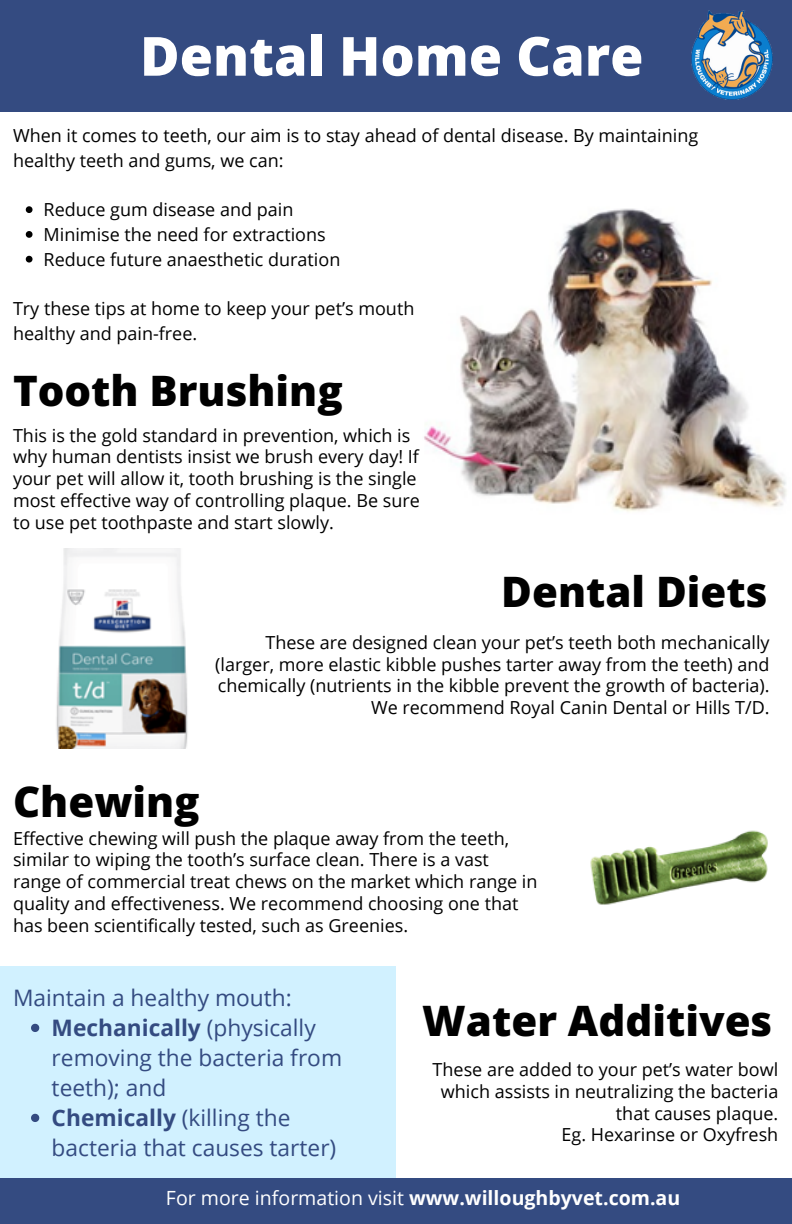
<style>
.page{position:relative;width:792px;height:1224px;background:#fff}
.page>*{position:absolute;margin:0;border:0;box-sizing:border-box;transform-origin:0 0}
.t1{font:800 54px "Open Sans";color:#fff}
.t2{font:800 42px "Open Sans";color:#000}
.t3{font:22.7px/30px "Open Sans";color:#344b81}
.t4{font:700 19.6px "Open Sans";color:#fff}
.t5{font:18px/21.8px "Open Sans";color:#000}
.s1{font-weight:700}
.s2{font-weight:400}
</style>
<div class="page">
<img style="left:424px;top:208px;width:363px;height:304px">
<div style="left:0;top:966px;width:396px;height:213px;background:#d1f1ff"></div>
<div style="left:0;top:1178px;width:792px;height:46px;background:#344b81"></div>
<img style="left:56px;top:548px;width:132px;height:200px">
<div style="left:0;top:0;width:792px;height:111px;background:#344b81"></div>
<img style="left:691px;top:10px;width:82px;height:90px">
<img style="left:590px;top:830px;width:178px;height:75px">
<svg style="left:31px;top:1024px;width:8px;height:8px"></svg>
<svg style="left:31px;top:1114px;width:8px;height:8px"></svg>
<svg style="left:26px;top:206px;width:7px;height:7px"></svg>
<svg style="left:26px;top:231px;width:7px;height:7px"></svg>
<svg style="left:26px;top:256px;width:7px;height:7px"></svg>
<p class="t1" style="left:140px;top:18px;width:505px">Dental Home Care</p>
<p class="t5" style="left:13px;top:122px;width:687px;line-height:24.8px">When it comes to teeth, our aim is to stay ahead of dental disease. By maintaining healthy teeth and gums, we can:</p>
<p class="t5" style="left:44px;top:198px;width:251px">Reduce gum disease and pain</p>
<p class="t5" style="left:44px;top:223px;width:284px">Minimise the need for extractions</p>
<p class="t5" style="left:44px;top:248px;width:298px">Reduce future anaesthetic duration</p>
<p class="t5" style="left:13px;top:297px;width:403px">Try these tips at home to keep your pet’s mouth</p>
<p class="t5" style="left:13px;top:322px;width:186px">healthy and pain-free.</p>
<p class="t2" style="left:13px;top:362px;width:331px">Tooth Brushing</p>
<p class="t5" style="left:13px;top:424px;width:408px">This is the gold standard in prevention, which is why human dentists insist we brush every day! If your pet will allow it, tooth brushing is the single most effective way of controlling plaque. Be sure to use pet toothpaste and start slowly.</p>
<p class="t2" style="left:501px;top:562px;width:268px">Dental Diets</p>
<p class="t5" style="left:215px;top:631px;width:556px;text-align:right">These are designed clean your pet’s teeth both mechanically (larger, more elastic kibble pushes tarter away from the teeth) and chemically (nutrients in the kibble prevent the growth of bacteria).<br>We recommend Royal Canin Dental or Hills T/D.</p>
<p class="t2" style="left:13px;top:772px;width:188px">Chewing</p>
<p class="t5" style="left:13px;top:827px;width:526px">Effective chewing will push the plaque away from the teeth, similar to wiping the tooth’s surface clean. There is a vast range of commercial treat chews on the market which range in quality and effectiveness. We recommend choosing one that has been scientifically tested, such as Greenies.</p>
<p class="t3" style="left:13px;top:982px;width:280px">Maintain a healthy mouth:</p>
<p class="t3" style="left:52px;top:1012px;width:292px"><span class="s1">Mechanically</span> (physically removing the bacteria from teeth); and</p>
<p class="t3" style="left:52px;top:1102px;width:286px"><span class="s1">Chemically</span> (killing the bacteria that causes tarter)</p>
<p class="t2" style="left:422px;top:992px;width:351px">Water Additives</p>
<p class="t5" style="left:433px;top:1058px;width:347px;text-align:right">These are added to your pet’s water bowl which assists in neutralizing the bacteria that causes plaque.</p>
<p class="t5" style="left:562px;top:1124px;width:218px">Eg. Hexarinse or Oxyfresh</p>
<p class="t4" style="left:166px;top:1184px;width:516px"><span class="s2">For more information visit</span> www.willoughbyvet.com.au</p>
</div>
